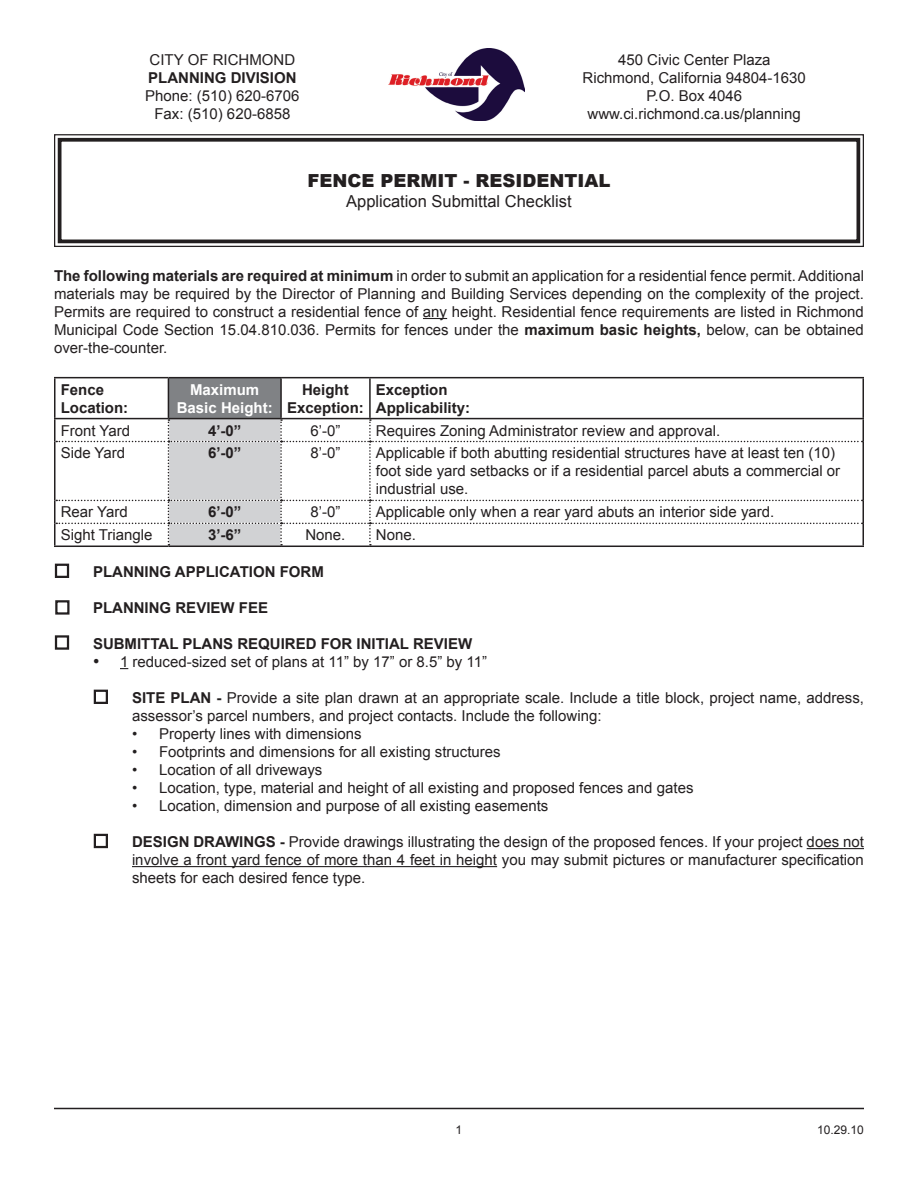
<style>
.page{position:relative;width:918px;height:1188px;background:#fff}
.page>*{position:absolute;margin:0;border:0;box-sizing:border-box;transform-origin:0 0}
.t1{font:900 18px "Arial";color:#231f20}
.t2{font:16.5px "Arial";color:#231f20}
.t3{font:15px/18px "Arial";color:#231f20;text-align:justify}
.t4{font:700 15px "Arial";color:#231f20}
.t5{font:700 15px "Arial";color:#fff}
.t6{font:12px "Arial";color:#231f20}
.s1{font-weight:700}
.s2{font-family:"Times New Roman";font-size:18px}
</style>
<div class="page">
<hr style="left:54px;top:1108px;width:810px;height:1px;background:#231f20">
<svg style="left:423px;top:318px;width:24px;height:1px"></svg>
<hr style="left:807px;top:848px;width:57px;height:1px;background:#231f20">
<hr style="left:132px;top:866px;width:365px;height:1px;background:#231f20">
<div style="left:168px;top:378px;width:113px;height:41px;background:#808285"></div>
<hr style="left:54px;top:377px;width:114px;height:1px;background:#231f20">
<hr style="left:54px;top:378px;width:2px;height:40px;background:#231f20">
<hr style="left:168px;top:377px;width:113px;height:1px;background:#231f20">
<hr style="left:168px;top:378px;width:1px;height:40px;background:#231f20">
<hr style="left:281px;top:377px;width:89px;height:1px;background:#231f20">
<hr style="left:280px;top:378px;width:2px;height:40px;background:#231f20">
<hr style="left:370px;top:377px;width:494px;height:1px;background:#231f20">
<hr style="left:369px;top:378px;width:2px;height:40px;background:#231f20">
<hr style="left:862px;top:378px;width:2px;height:40px;background:#231f20">
<hr style="left:54px;top:418px;width:114px;height:1px;background:#231f20">
<hr style="left:54px;top:419px;width:2px;height:23px;background:#231f20">
<hr style="left:168px;top:418px;width:113px;height:1px;background:#231f20">
<hr style="left:281px;top:418px;width:89px;height:1px;background:#231f20">
<hr style="left:370px;top:418px;width:494px;height:1px;background:#231f20">
<hr style="left:862px;top:419px;width:2px;height:23px;background:#231f20">
<hr style="left:54px;top:442px;width:2px;height:58px;background:#231f20">
<hr style="left:862px;top:442px;width:2px;height:58px;background:#231f20">
<hr style="left:54px;top:500px;width:2px;height:23px;background:#231f20">
<hr style="left:862px;top:500px;width:2px;height:23px;background:#231f20">
<hr style="left:54px;top:523px;width:2px;height:23px;background:#231f20">
<hr style="left:862px;top:523px;width:2px;height:23px;background:#231f20">
<hr style="left:54px;top:546px;width:114px;height:1px;background:#231f20">
<hr style="left:168px;top:546px;width:113px;height:1px;background:#231f20">
<hr style="left:281px;top:546px;width:89px;height:1px;background:#231f20">
<hr style="left:370px;top:546px;width:494px;height:1px;background:#231f20">
<svg style="left:56px;top:419px;width:807px;height:127px"></svg>
<img style="left:389px;top:48px;width:135px;height:72px">
<svg style="left:54px;top:134px;width:810px;height:113px"></svg>
<div style="left:58px;top:138px;width:802px;height:105px;border:4px solid #231f20"></div>
<div style="left:55px;top:564px;width:14px;height:14px;border:2px solid #231f20"></div>
<div style="left:55px;top:600px;width:15px;height:15px;border:2px solid #231f20"></div>
<div style="left:55px;top:635px;width:14px;height:15px;border:2px solid #231f20"></div>
<div style="left:94px;top:690px;width:14px;height:14px;border:2px solid #231f20"></div>
<div style="left:94px;top:834px;width:14px;height:14px;border:2px solid #231f20"></div>
<p class="t3" style="left:150px;top:51px;width:147px">CITY OF RICHMOND</p>
<p class="t4" style="left:148px;top:68px;width:150px">PLANNING DIVISION</p>
<p class="t3" style="left:145px;top:87px;width:156px">Phone: (510) 620-6706</p>
<p class="t3" style="left:154px;top:105px;width:137px">Fax: (510) 620-6858</p>
<p class="t3" style="left:618px;top:51px;width:154px">450 Civic Center Plaza</p>
<p class="t3" style="left:583px;top:69px;width:225px">Richmond, California 94804-1630</p>
<p class="t3" style="left:646px;top:87px;width:97px">P.O. Box 4046</p>
<p class="t3" style="left:588px;top:105px;width:215px">www.ci.richmond.ca.us/planning</p>
<p class="t1" style="left:307px;top:168px;width:304px">FENCE PERMIT - RESIDENTIAL</p>
<p class="t2" style="left:346px;top:190px;width:227px">Application Submittal Checklist</p>
<p class="t3" style="left:54px;top:267px;width:812px"><span class="s1">The following materials are required at minimum</span> in order to submit an application for a residential fence permit. Additional materials may be required by the Director of Planning and Building Services depending on the complexity of the project.<br>Permits are required to construct a residential fence of any height. Residential fence requirements are listed in Richmond Municipal Code Section 15.04.810.036. Permits for fences under the <span class="s1">maximum basic heights,</span> below, can be obtained over-the-counter.</p>
<p class="t4" style="left:61px;top:379px;width:45px">Fence</p>
<p class="t4" style="left:61px;top:397px;width:69px">Location:</p>
<p class="t5" style="left:190px;top:379px;width:71px">Maximum</p>
<p class="t5" style="left:177px;top:397px;width:97px">Basic Height:</p>
<p class="t4" style="left:302px;top:379px;width:48px">Height</p>
<p class="t4" style="left:287px;top:397px;width:78px">Exception:</p>
<p class="t4" style="left:376px;top:379px;width:73px">Exception</p>
<p class="t4" style="left:376px;top:397px;width:96px">Applicability:</p>
<p class="t3" style="left:61px;top:421px;width:71px">Front Yard</p>
<p class="t4" style="left:208px;top:420px;width:35px">4’-0”</p>
<p class="t3" style="left:310px;top:421px;width:31px">6’-0”</p>
<p class="t3" style="left:376px;top:421px;width:346px">Requires Zoning Administrator review and approval.</p>
<p class="t3" style="left:61px;top:444px;width:66px">Side Yard</p>
<p class="t4" style="left:208px;top:443px;width:35px">6’-0”</p>
<p class="t3" style="left:310px;top:444px;width:31px">8’-0”</p>
<p class="t3" style="left:376px;top:444px;width:466px;text-align:left">Applicable if both abutting residential structures have at least ten (10) foot side yard setbacks or if a residential parcel abuts a commercial or industrial use.</p>
<p class="t3" style="left:61px;top:503px;width:68px">Rear Yard</p>
<p class="t4" style="left:208px;top:502px;width:35px">6’-0”</p>
<p class="t3" style="left:310px;top:503px;width:31px">8’-0”</p>
<p class="t3" style="left:376px;top:503px;width:400px">Applicable only when a rear yard abuts an interior side yard.</p>
<p class="t3" style="left:61px;top:526px;width:93px">Sight Triangle</p>
<p class="t4" style="left:208px;top:525px;width:35px">3’-6”</p>
<p class="t3" style="left:305px;top:526px;width:42px">None.</p>
<p class="t3" style="left:376px;top:526px;width:42px">None.</p>
<p class="t4" style="left:93px;top:562px;width:232px">PLANNING APPLICATION FORM</p>
<p class="t4" style="left:93px;top:598px;width:177px">PLANNING REVIEW FEE</p>
<p class="t4" style="left:93px;top:634px;width:381px">SUBMITTAL PLANS REQUIRED FOR INITIAL REVIEW</p>
<p class="t3" style="left:93px;top:653px;width:396px"><span class="s2">•</span> 1 reduced-sized set of plans at 11” by 17” or 8.5” by 11”</p>
<p class="t3" style="left:132px;top:689px;width:734px"><span class="s1">SITE PLAN -</span> Provide a site plan drawn at an appropriate scale. Include a title block, project name, address, assessor’s parcel numbers, and project contacts. Include the following:</p>
<p class="t3" style="left:132px;top:725px;width:231px">• Property lines with dimensions</p>
<p class="t3" style="left:132px;top:743px;width:370px">• Footprints and dimensions for all existing structures</p>
<p class="t3" style="left:132px;top:761px;width:192px">• Location of all driveways</p>
<p class="t3" style="left:132px;top:779px;width:563px">• Location, type, material and height of all existing and proposed fences and gates</p>
<p class="t3" style="left:132px;top:797px;width:418px">• Location, dimension and purpose of all existing easements</p>
<p class="t3" style="left:132px;top:833px;width:733px"><span class="s1">DESIGN DRAWINGS -</span> Provide drawings illustrating the design of the proposed fences. If your project does not involve a front yard fence of more than 4 feet in height you may submit pictures or manufacturer specification sheets for each desired fence type.</p>
<p class="t6" style="left:456px;top:1122px;width:8px">1</p>
<p class="t6" style="left:817px;top:1122px;width:48px">10.29.10</p>
</div>
